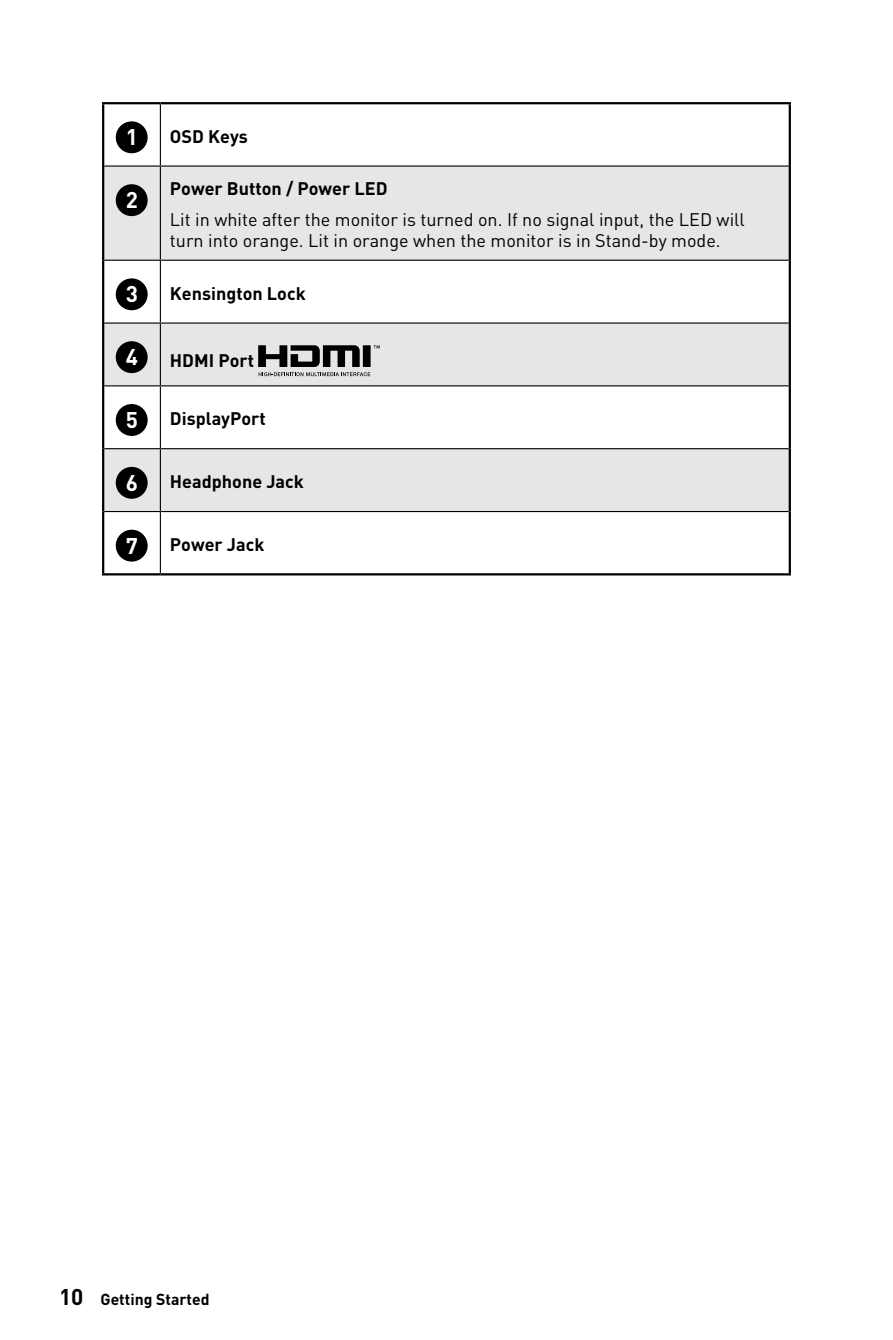
<style>
.page{position:relative;width:893px;height:1340px;background:#fff}
.page>*{position:absolute;margin:0;border:0;box-sizing:border-box;transform-origin:0 0}
.Number{font:700 22.5px "MSI Din Pro Noto CJK";color:#fff}
.t1{font:18px/21.6px "MSI Din Pro Noto CJK";color:#000}
.Title_4{font:700 18px "MSI Din Pro Noto CJK";color:#000}
.t2{font:700 15.75px "MSI Din Pro Noto CJK";color:#000}
.s1{font-size:22.5px}
</style>
<div class="page">
<svg style="left:104px;top:167px;width:685px;height:344px;fill:#e6e6e6"></svg>
<hr style="left:104px;top:165px;width:56px;height:2px;background:#000">
<hr style="left:160px;top:165px;width:629px;height:2px;background:#000">
<hr style="left:104px;top:260px;width:56px;height:1px;background:#000">
<hr style="left:160px;top:260px;width:629px;height:1px;background:#000">
<hr style="left:104px;top:322px;width:56px;height:1px;background:#000">
<hr style="left:160px;top:322px;width:629px;height:1px;background:#000">
<hr style="left:104px;top:385px;width:56px;height:1px;background:#000">
<hr style="left:104px;top:448px;width:56px;height:1px;background:#000">
<hr style="left:160px;top:448px;width:629px;height:1px;background:#000">
<hr style="left:104px;top:511px;width:56px;height:1px;background:#000">
<hr style="left:160px;top:511px;width:629px;height:1px;background:#000">
<hr style="left:160px;top:104px;width:1px;height:61px;background:#000">
<hr style="left:160px;top:167px;width:1px;height:93px;background:#000">
<hr style="left:160px;top:261px;width:1px;height:61px;background:#000">
<hr style="left:160px;top:323px;width:1px;height:62px;background:#000">
<hr style="left:160px;top:512px;width:1px;height:61px;background:#000">
<hr style="left:102px;top:102px;width:58px;height:2px;background:#000">
<hr style="left:102px;top:104px;width:2px;height:62px;background:#000">
<hr style="left:160px;top:102px;width:631px;height:2px;background:#000">
<hr style="left:789px;top:104px;width:2px;height:62px;background:#000">
<hr style="left:102px;top:166px;width:2px;height:94px;background:#000">
<hr style="left:789px;top:166px;width:2px;height:94px;background:#000">
<hr style="left:102px;top:260px;width:2px;height:63px;background:#000">
<hr style="left:789px;top:260px;width:2px;height:63px;background:#000">
<hr style="left:102px;top:323px;width:2px;height:63px;background:#000">
<hr style="left:789px;top:323px;width:2px;height:63px;background:#000">
<hr style="left:102px;top:386px;width:2px;height:62px;background:#000">
<hr style="left:789px;top:386px;width:2px;height:62px;background:#000">
<hr style="left:102px;top:448px;width:2px;height:63px;background:#000">
<hr style="left:789px;top:448px;width:2px;height:63px;background:#000">
<hr style="left:102px;top:511px;width:2px;height:62px;background:#000">
<hr style="left:789px;top:511px;width:2px;height:62px;background:#000">
<hr style="left:102px;top:573px;width:58px;height:2px;background:#000">
<hr style="left:160px;top:573px;width:631px;height:2px;background:#000">
<hr style="left:160px;top:385px;width:629px;height:1px;background:#000">
<hr style="left:160px;top:386px;width:1px;height:62px;background:#000">
<hr style="left:160px;top:449px;width:1px;height:62px;background:#000">
<div style="left:117px;top:123px;width:29px;height:29px;background:#000;border-radius:50%"></div>
<div style="left:116px;top:121px;width:32px;height:32px;border:3px solid #000;border-radius:50%"></div>
<div style="left:117px;top:186px;width:29px;height:28px;background:#000;border-radius:50%"></div>
<div style="left:116px;top:184px;width:32px;height:32px;border:3px solid #000;border-radius:50%"></div>
<div style="left:117px;top:280px;width:29px;height:29px;background:#000;border-radius:50%"></div>
<div style="left:116px;top:278px;width:32px;height:32px;border:3px solid #000;border-radius:50%"></div>
<div style="left:117px;top:343px;width:29px;height:28px;background:#000;border-radius:50%"></div>
<div style="left:116px;top:341px;width:32px;height:32px;border:3px solid #000;border-radius:50%"></div>
<svg style="left:258px;top:345px;width:122px;height:31px;background:#7b7b7b"></svg>
<div style="left:117px;top:405px;width:29px;height:29px;background:#000;border-radius:50%"></div>
<div style="left:116px;top:404px;width:32px;height:32px;border:3px solid #000;border-radius:50%"></div>
<div style="left:117px;top:468px;width:29px;height:29px;background:#000;border-radius:50%"></div>
<div style="left:116px;top:467px;width:32px;height:32px;border:3px solid #000;border-radius:50%"></div>
<div style="left:117px;top:531px;width:29px;height:29px;background:#000;border-radius:50%"></div>
<div style="left:116px;top:529px;width:32px;height:32px;border:3px solid #000;border-radius:50%"></div>
<p class="Number" style="left:126px;top:124px;width:14px">1</p>
<p class="Title_4" style="left:170px;top:126px;width:80px">OSD Keys</p>
<p class="Number" style="left:126px;top:187px;width:14px">2</p>
<p class="Title_4" style="left:170px;top:178px;width:219px">Power Button / Power LED</p>
<p class="t1" style="left:170px;top:209px;width:576px">Lit in white after the monitor is turned on. If no signal input, the LED will turn into orange. Lit in orange when the monitor is in Stand-by mode.</p>
<p class="Number" style="left:126px;top:281px;width:14px">3</p>
<p class="Title_4" style="left:170px;top:283px;width:137px">Kensington Lock</p>
<p class="Number" style="left:126px;top:344px;width:14px">4</p>
<p class="Title_4" style="left:170px;top:350px;width:86px">HDMI Port</p>
<p class="Number" style="left:126px;top:407px;width:14px">5</p>
<p class="Title_4" style="left:170px;top:408px;width:97px">DisplayPort</p>
<p class="Number" style="left:126px;top:470px;width:14px">6</p>
<p class="Title_4" style="left:170px;top:471px;width:135px">Headphone Jack</p>
<p class="Number" style="left:126px;top:533px;width:14px">7</p>
<p class="Title_4" style="left:170px;top:534px;width:96px">Power Jack</p>
<p class="t2" style="left:59px;top:1289px;width:152px"><span class="s1">10</span> Getting Started</p>
</div>
